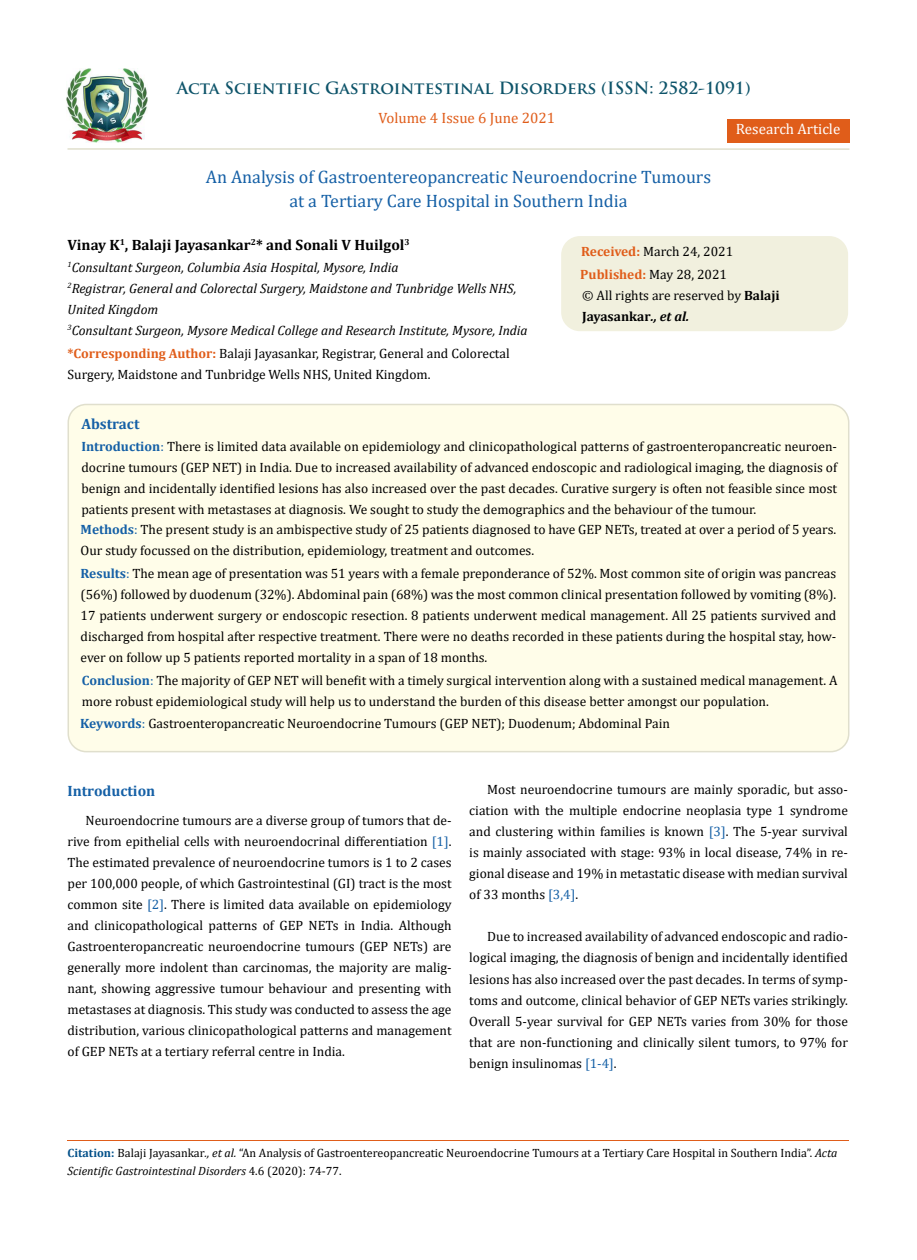
<style>
.page{position:relative;width:917px;height:1260px;background:#fff}
.page>*{position:absolute;margin:0;border:0;box-sizing:border-box;transform-origin:0 0}
.t1{font:18px/24px "Cambria";color:#1560a6;text-align:center}
.t2{font:700 16.5px "Trajan Pro";color:#0e546a}
.t3{font:700 15px "Cambria";color:#000}
.t4{font:15px "Cambria";color:#e05d1a}
.t5{font:700 15px "Cambria";color:#1560a6}
.t6{font:15px "Cambria";color:#fff}
.t7{font:13.5px/21px "Cambria";color:#000}
.t8{font:italic 13.5px/21px "Cambria";color:#000}
.t9{font:12px/18px "Cambria";color:#000}
.s1{font-weight:700;color:#e05d1a}
.s2{font-weight:700}
.s3{font-weight:700;font-style:italic}
.s4{font-weight:700;color:#1560a6}
.s5{color:#1560a6}
.s6{font-weight:700;color:#035089}
.s7{font-style:italic}
</style>
<div class="page">
<img style="left:67px;top:68px;width:80px;height:74px">
<div style="left:726px;top:119px;width:123px;height:23px;background:#e05d1a"></div>
<div style="left:68px;top:404px;width:780px;height:348px;background:#fffde9;border-radius:18px"></div>
<div style="left:67px;top:404px;width:782px;height:348px;border:2px solid #e0dfcd;border-radius:18px"></div>
<div style="left:562px;top:237px;width:285px;height:93px;background:#f1f0de;border-radius:18px"></div>
<div style="left:561px;top:236px;width:287px;height:95px;border:2px solid #f1f0de;border-radius:18px"></div>
<hr style="left:67px;top:1140px;width:782px;height:1px;background:#e05d1a">
<hr style="left:67px;top:148px;width:782px;height:2px;background:#e0dfcd">
<p class="t2" style="left:177px;top:77px;width:575px">Acta Scientific Gastrointestinal Disorders (ISSN: 2582-1091)</p>
<p class="t4" style="left:378px;top:109px;width:178px">Volume 4 Issue 6 June 2021</p>
<p class="t6" style="left:735px;top:120px;width:106px">Research Article</p>
<h1 class="t1" style="left:206px;top:165px;width:507px">An Analysis of Gastroentereopancreatic Neuroendocrine Tumours at a Tertiary Care Hospital in Southern India</h1>
<p class="t3" style="left:67px;top:234px;width:344px">Vinay K<sup>1</sup>, Balaji Jayasankar<sup>2</sup>* and Sonali V Huilgol<sup>3</sup></p>
<p class="t8" style="left:67px;top:256px;width:461px"><sup>1</sup>Consultant Surgeon, Columbia Asia Hospital, Mysore, India<br><sup>2</sup>Registrar, General and Colorectal Surgery, Maidstone and Tunbridge Wells NHS, United Kingdom<br><sup>3</sup>Consultant Surgeon, Mysore Medical College and Research Institute, Mysore, India</p>
<p class="t7" style="left:67px;top:342px;width:444px"><span class="s1">*Corresponding Author:</span> Balaji Jayasankar, Registrar, General and Colorectal<br>Surgery, Maidstone and Tunbridge Wells NHS, United Kingdom.</p>
<p class="t7" style="left:580px;top:239px;width:154px;line-height:23px"><span class="s1">Received:</span> March 24, 2021<br><span class="s1">Published:</span> May 28, 2021</p>
<p class="t7" style="left:582px;top:285px;width:199px">© All rights are reserved by <span class="s2">Balaji<br>Jayasankar</span><span class="s3">., et al.</span></p>
<p class="t5" style="left:81px;top:413px;width:60px">Abstract</p>
<p class="t7" style="left:81px;top:436px;width:757px;text-align:justify"><span class="s4">Introduction</span><span class="s5">:</span> There is limited data available on epidemiology and clinicopathological patterns of gastroenteropancreatic neuroen&shy;docrine tumours (GEP NET) in India. Due to increased availability of advanced endoscopic and radiological imaging, the diagnosis of benign and incidentally identified lesions has also increased over the past decades. Curative surgery is often not feasible since most patients present with metastases at diagnosis. We sought to study the demographics and the behaviour of the tumour.</p>
<p class="t7" style="left:81px;top:519px;width:757px"><span class="s4">Methods</span><span class="s5">:</span> The present study is an ambispective study of 25 patients diagnosed to have GEP NETs, treated at over a period of 5 years.<br>Our study focussed on the distribution, epidemiology, treatment and outcomes.</p>
<p class="t7" style="left:81px;top:562px;width:757px;text-align:justify"><span class="s4">Results</span><span class="s5">:</span> The mean age of presentation was 51 years with a female preponderance of 52%. Most common site of origin was pancreas (56%) followed by duodenum (32%). Abdominal pain (68%) was the most common clinical presentation followed by vomiting (8%).<br>17 patients underwent surgery or endoscopic resection. 8 patients underwent medical management. All 25 patients survived and discharged from hospital after respective treatment. There were no deaths recorded in these patients during the hospital stay, how&shy;ever on follow up 5 patients reported mortality in a span of 18 months.</p>
<p class="t7" style="left:82px;top:670px;width:757px"><span class="s4">Conclusion</span><span class="s5">:</span> The majority of GEP NET will benefit with a timely surgical intervention along with a sustained medical management. A more robust epidemiological study will help us to understand the burden of this disease better amongst our population.</p>
<p class="t7" style="left:80px;top:713px;width:591px"><span class="s4">Keywords</span><span class="s5">:</span> Gastroenteropancreatic Neuroendocrine Tumours (GEP NET); Duodenum; Abdominal Pain</p>
<p class="t5" style="left:67px;top:780px;width:89px">Introduction</p>
<p class="t7" style="left:67px;top:810px;width:385px;text-align:justify;text-indent:18px">Neuroendocrine tumours are a diverse group of tumors that de&shy;rive from epithelial cells with neuroendocrinal differentiation <span class="s5">[1]</span>.<br>The estimated prevalence of neuroendocrine tumors is 1 to 2 cases per 100,000 people, of which Gastrointestinal (GI) tract is the most common site <span class="s5">[2]</span>. There is limited data available on epidemiology and clinicopathological patterns of GEP NETs in India. Although Gastroenteropancreatic neuroendocrine tumours (GEP NETs) are generally more indolent than carcinomas, the majority are malig&shy;nant, showing aggressive tumour behaviour and presenting with metastases at diagnosis. This study was conducted to assess the age distribution, various clinicopathological patterns and management of GEP NETs at a tertiary referral centre in India.</p>
<p class="t7" style="left:469px;top:779px;width:380px;text-align:justify;text-indent:18px">Most neuroendocrine tumours are mainly sporadic, but asso&shy;ciation with the multiple endocrine neoplasia type 1 syndrome and clustering within families is known <span class="s5">[3]</span>. The 5-year survival is mainly associated with stage: 93% in local disease, 74% in re&shy;gional disease and 19% in metastatic disease with median survival of 33 months <span class="s5">[3,4]</span>.</p>
<p class="t7" style="left:469px;top:926px;width:380px;text-align:justify;text-indent:18px">Due to increased availability of advanced endoscopic and radio&shy;logical imaging, the diagnosis of benign and incidentally identified lesions has also increased over the past decades. In terms of symp&shy;toms and outcome, clinical behavior of GEP NETs varies strikingly.<br>Overall 5-year survival for GEP NETs varies from 30% for those that are non-functioning and clinically silent tumors, to 97% for benign insulinomas <span class="s5">[1-4]</span>.</p>
<p class="t9" style="left:67px;top:1144px;width:771px"><span class="s6">Citation:</span> Balaji Jayasankar<span class="s7">., et al.</span> “An Analysis of Gastroentereopancreatic Neuroendocrine Tumours at a Tertiary Care Hospital in Southern India”. <span class="s7">Acta<br>Scientific Gastrointestinal Disorders</span> 4.6 (2020): 74-77.</p>
</div>
